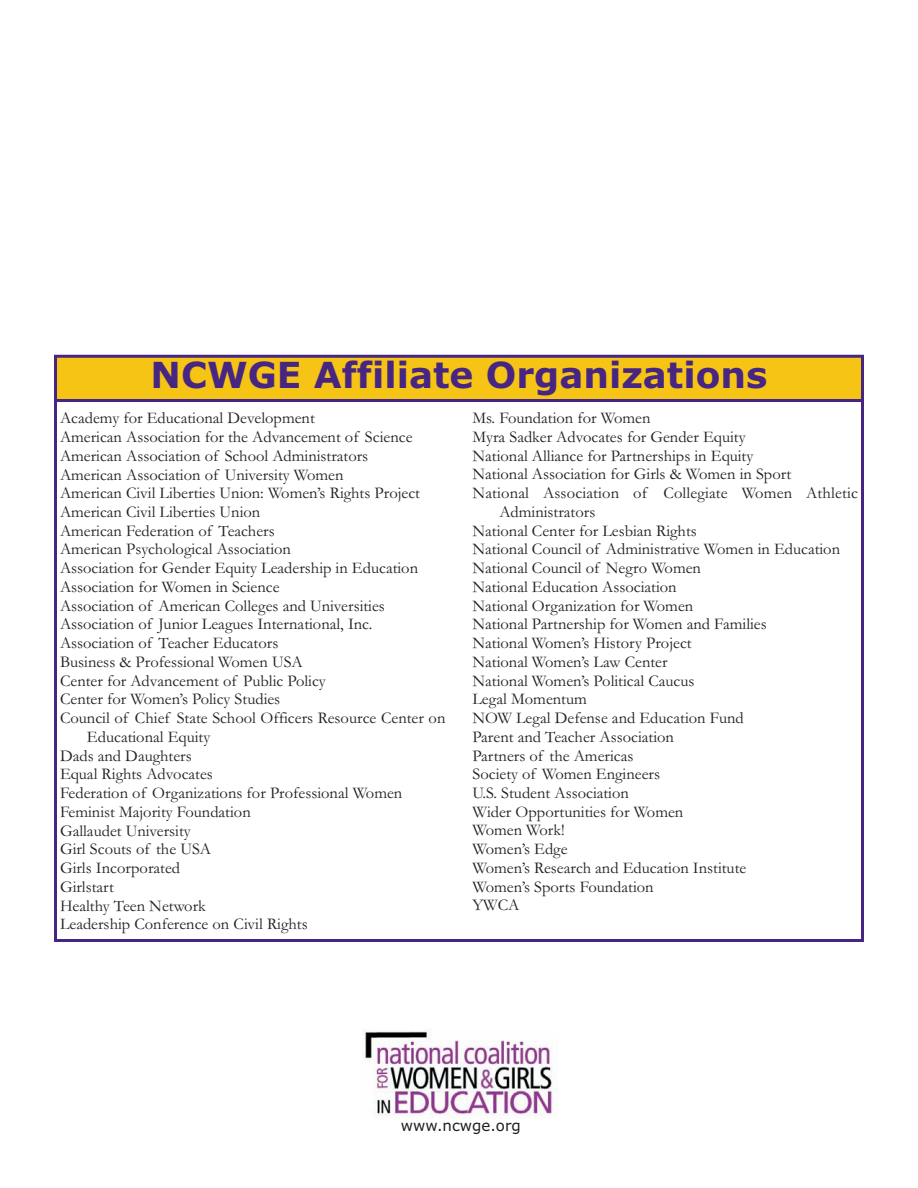
<style>
.page{position:relative;width:918px;height:1188px;background:#fff}
.page>*{position:absolute;margin:0;border:0;box-sizing:border-box;transform-origin:0 0}
.t1{font:700 36px "Verdana";color:#472683}
.t2{font:16.5px "Garamond";color:#231f20}
.t3{font:15px "Verdana";color:#231f20}
</style>
<div class="page">
<img style="left:363px;top:1029px;width:195px;height:88px">
<div style="left:57px;top:358px;width:804px;height:41px;background:#f6c415"></div>
<div style="left:54px;top:355px;width:810px;height:47px;border:3px solid #472683"></div>
<h1 class="t1" style="left:151px;top:355px;width:618px">NCWGE Affiliate Organizations</h1>
<p class="t2" style="left:60px;top:408px;width:256px">Academy for Educational Development</p>
<p class="t2" style="left:60px;top:427px;width:354px">American Association for the Advancement of Science</p>
<p class="t2" style="left:60px;top:445px;width:310px">American Association of School Administrators</p>
<p class="t2" style="left:60px;top:464px;width:285px">American Association of University Women</p>
<p class="t2" style="left:60px;top:483px;width:362px">American Civil Liberties Union: Women’s Rights Project</p>
<p class="t2" style="left:60px;top:502px;width:202px">American Civil Liberties Union</p>
<p class="t2" style="left:60px;top:520px;width:216px">American Federation of Teachers</p>
<p class="t2" style="left:60px;top:539px;width:233px">American Psychological Association</p>
<p class="t2" style="left:60px;top:558px;width:360px">Association for Gender Equity Leadership in Education</p>
<p class="t2" style="left:60px;top:577px;width:221px">Association for Women in Science</p>
<p class="t2" style="left:60px;top:595px;width:326px">Association of American Colleges and Universities</p>
<p class="t2" style="left:60px;top:614px;width:314px">Association of Junior Leagues International, Inc.</p>
<p class="t2" style="left:60px;top:633px;width:220px">Association of Teacher Educators</p>
<p class="t2" style="left:60px;top:652px;width:244px">Business &amp; Professional Women USA</p>
<p class="t2" style="left:60px;top:670px;width:267px">Center for Advancement of Public Policy</p>
<p class="t2" style="left:60px;top:689px;width:222px">Center for Women’s Policy Studies</p>
<p class="t2" style="left:60px;top:708px;width:387px">Council of Chief State School Officers Resource Center on</p>
<p class="t2" style="left:87px;top:727px;width:125px">Educational Equity</p>
<p class="t2" style="left:60px;top:745px;width:133px">Dads and Daughters</p>
<p class="t2" style="left:60px;top:764px;width:154px">Equal Rights Advocates</p>
<p class="t2" style="left:60px;top:783px;width:344px">Federation of Organizations for Professional Women</p>
<p class="t2" style="left:60px;top:802px;width:192px">Feminist Majority Foundation</p>
<p class="t2" style="left:60px;top:820px;width:132px">Gallaudet University</p>
<p class="t2" style="left:60px;top:839px;width:153px">Girl Scouts of the USA</p>
<p class="t2" style="left:60px;top:858px;width:122px">Girls Incorporated</p>
<p class="t2" style="left:60px;top:877px;width:55px">Girlstart</p>
<p class="t2" style="left:60px;top:895px;width:147px">Healthy Teen Network</p>
<p class="t2" style="left:60px;top:914px;width:249px">Leadership Conference on Civil Rights</p>
<p class="t2" style="left:472px;top:408px;width:179px">Ms. Foundation for Women</p>
<p class="t2" style="left:472px;top:427px;width:275px">Myra Sadker Advocates for Gender Equity</p>
<p class="t2" style="left:472px;top:445px;width:282px">National Alliance for Partnerships in Equity</p>
<p class="t2" style="left:472px;top:464px;width:320px">National Association for Girls &amp; Women in Sport</p>
<p class="t2" style="left:472px;top:483px;width:387px">National Association of Collegiate Women Athletic</p>
<p class="t2" style="left:499px;top:501px;width:97px">Administrators</p>
<p class="t2" style="left:472px;top:520px;width:226px">National Center for Lesbian Rights</p>
<p class="t2" style="left:472px;top:539px;width:369px">National Council of Administrative Women in Education</p>
<p class="t2" style="left:472px;top:558px;width:230px">National Council of Negro Women</p>
<p class="t2" style="left:472px;top:576px;width:206px">National Education Association</p>
<p class="t2" style="left:472px;top:595px;width:222px">National Organization for Women</p>
<p class="t2" style="left:472px;top:614px;width:296px">National Partnership for Women and Families</p>
<p class="t2" style="left:472px;top:633px;width:221px">National Women’s History Project</p>
<p class="t2" style="left:472px;top:651px;width:197px">National Women’s Law Center</p>
<p class="t2" style="left:472px;top:670px;width:224px">National Women’s Political Caucus</p>
<p class="t2" style="left:472px;top:689px;width:116px">Legal Momentum</p>
<p class="t2" style="left:472px;top:708px;width:273px">NOW Legal Defense and Education Fund</p>
<p class="t2" style="left:472px;top:726px;width:203px">Parent and Teacher Association</p>
<p class="t2" style="left:472px;top:745px;width:162px">Partners of the Americas</p>
<p class="t2" style="left:472px;top:764px;width:189px">Society of Women Engineers</p>
<p class="t2" style="left:472px;top:783px;width:158px">U.S. Student Association</p>
<p class="t2" style="left:472px;top:801px;width:212px">Wider Opportunities for Women</p>
<p class="t2" style="left:472px;top:820px;width:94px">Women Work!</p>
<p class="t2" style="left:472px;top:839px;width:97px">Women’s Edge</p>
<p class="t2" style="left:472px;top:858px;width:275px">Women’s Research and Education Institute</p>
<p class="t2" style="left:472px;top:876px;width:183px">Women’s Sports Foundation</p>
<p class="t2" style="left:472px;top:895px;width:48px">YWCA</p>
<p class="t3" style="left:401px;top:1117px;width:121px">www.ncwge.org</p>
</div>
